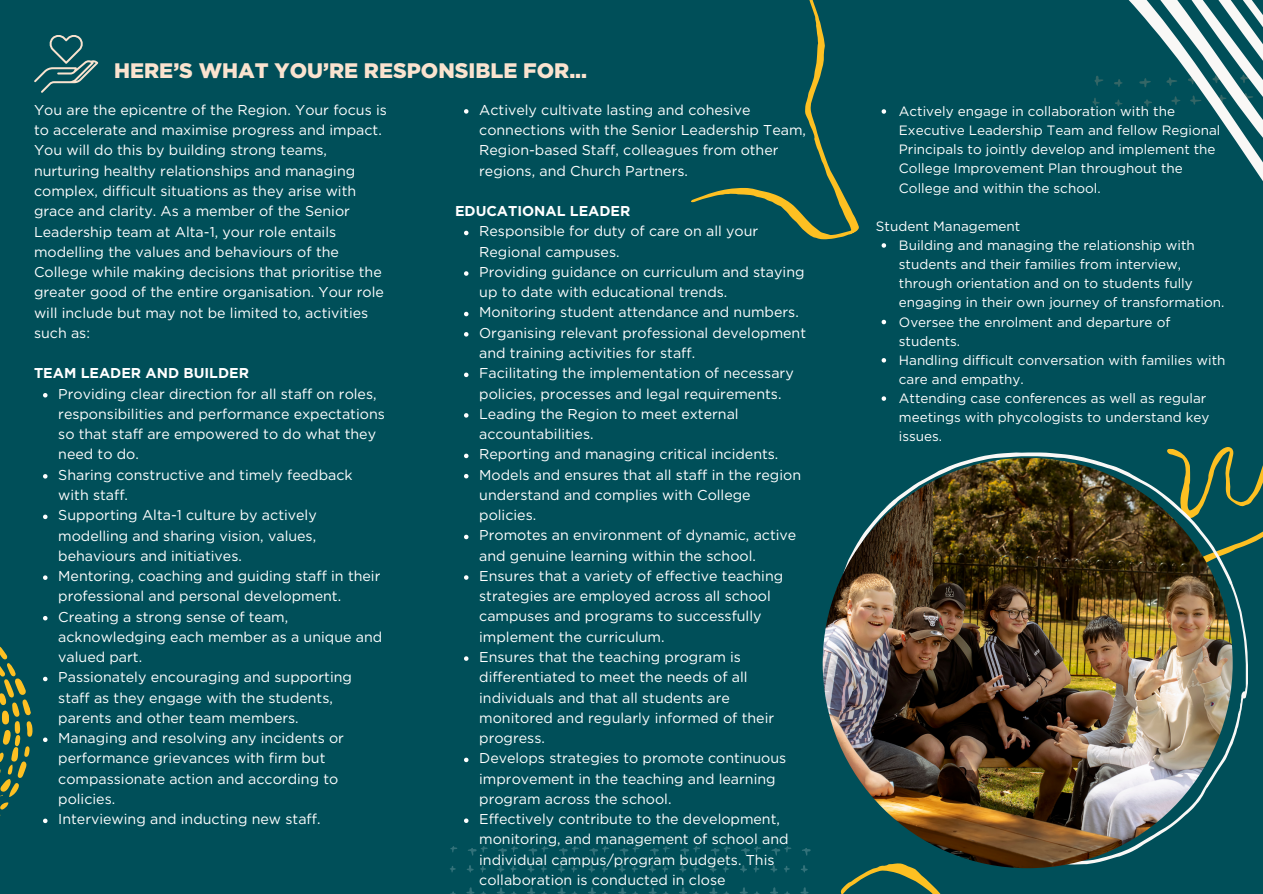
<style>
.page{position:relative;width:1263px;height:894px;background:#fff}
.page>*{position:absolute;margin:0;border:0;box-sizing:border-box;transform-origin:0 0}
.t1{font:900 21px "Gotham";color:#fae3cf}
.t2{font:14.25px/20.2px "Gotham";color:#fff}
.t3{font:700 14.25px "Gotham";color:#fff}
.t4{font:13.5px/19.2px "Gotham";color:#fff}
</style>
<div class="page">
<div style="left:0;top:0;width:1263px;height:893px;background:#004f59"></div>
<svg style="left:34px;top:35px;width:64px;height:58px"></svg>
<svg style="left:43px;top:393px;width:5px;height:4px"></svg>
<svg style="left:43px;top:474px;width:5px;height:4px"></svg>
<svg style="left:43px;top:514px;width:5px;height:5px"></svg>
<svg style="left:43px;top:575px;width:5px;height:4px"></svg>
<svg style="left:691px;top:0;width:196px;height:247px"></svg>
<svg style="left:464px;top:109px;width:4px;height:5px"></svg>
<svg style="left:464px;top:231px;width:4px;height:4px"></svg>
<svg style="left:464px;top:271px;width:4px;height:5px"></svg>
<svg style="left:464px;top:312px;width:4px;height:4px"></svg>
<svg style="left:464px;top:332px;width:4px;height:4px"></svg>
<svg style="left:464px;top:372px;width:4px;height:5px"></svg>
<svg style="left:464px;top:413px;width:4px;height:4px"></svg>
<svg style="left:464px;top:453px;width:4px;height:5px"></svg>
<svg style="left:464px;top:474px;width:4px;height:4px"></svg>
<svg style="left:464px;top:534px;width:4px;height:5px"></svg>
<svg style="left:464px;top:575px;width:4px;height:4px"></svg>
<svg style="left:464px;top:656px;width:4px;height:4px"></svg>
<svg style="left:464px;top:757px;width:4px;height:5px"></svg>
<svg style="left:464px;top:818px;width:4px;height:4px"></svg>
<svg style="left:770px;top:865px;width:7px;height:7px"></svg>
<svg style="left:753px;top:866px;width:6px;height:6px"></svg>
<svg style="left:800px;top:887px;width:9px;height:6px"></svg>
<svg style="left:802px;top:848px;width:9px;height:7px"></svg>
<svg style="left:801px;top:865px;width:7px;height:7px"></svg>
<svg style="left:770px;top:887px;width:18px;height:6px"></svg>
<svg style="left:771px;top:846px;width:20px;height:9px"></svg>
<svg style="left:784px;top:866px;width:6px;height:6px"></svg>
<svg style="left:740px;top:887px;width:18px;height:6px"></svg>
<svg style="left:741px;top:846px;width:20px;height:9px"></svg>
<svg style="left:740px;top:865px;width:7px;height:7px"></svg>
<svg style="left:723px;top:866px;width:6px;height:6px"></svg>
<svg style="left:679px;top:865px;width:7px;height:7px"></svg>
<svg style="left:662px;top:866px;width:6px;height:6px"></svg>
<svg style="left:709px;top:887px;width:8px;height:6px"></svg>
<svg style="left:711px;top:846px;width:20px;height:9px"></svg>
<svg style="left:710px;top:865px;width:7px;height:7px"></svg>
<svg style="left:679px;top:887px;width:18px;height:6px"></svg>
<svg style="left:680px;top:846px;width:20px;height:9px"></svg>
<svg style="left:693px;top:866px;width:6px;height:6px"></svg>
<svg style="left:648px;top:887px;width:19px;height:6px"></svg>
<svg style="left:650px;top:846px;width:20px;height:9px"></svg>
<svg style="left:649px;top:865px;width:7px;height:7px"></svg>
<svg style="left:632px;top:866px;width:6px;height:6px"></svg>
<svg style="left:588px;top:865px;width:7px;height:7px"></svg>
<svg style="left:571px;top:866px;width:6px;height:6px"></svg>
<svg style="left:618px;top:887px;width:19px;height:6px"></svg>
<svg style="left:620px;top:846px;width:20px;height:9px"></svg>
<svg style="left:618px;top:865px;width:7px;height:7px"></svg>
<svg style="left:588px;top:887px;width:18px;height:6px"></svg>
<svg style="left:589px;top:846px;width:20px;height:9px"></svg>
<svg style="left:602px;top:866px;width:6px;height:6px"></svg>
<svg style="left:557px;top:887px;width:19px;height:6px"></svg>
<svg style="left:559px;top:846px;width:20px;height:9px"></svg>
<svg style="left:558px;top:865px;width:7px;height:7px"></svg>
<svg style="left:541px;top:866px;width:6px;height:6px"></svg>
<svg style="left:497px;top:865px;width:7px;height:7px"></svg>
<svg style="left:480px;top:866px;width:6px;height:6px"></svg>
<svg style="left:527px;top:887px;width:18px;height:6px"></svg>
<svg style="left:528px;top:846px;width:20px;height:9px"></svg>
<svg style="left:527px;top:865px;width:7px;height:7px"></svg>
<svg style="left:497px;top:887px;width:18px;height:6px"></svg>
<svg style="left:498px;top:846px;width:20px;height:9px"></svg>
<svg style="left:510px;top:866px;width:6px;height:6px"></svg>
<svg style="left:466px;top:887px;width:8px;height:6px"></svg>
<svg style="left:468px;top:846px;width:20px;height:9px"></svg>
<svg style="left:467px;top:865px;width:7px;height:7px"></svg>
<svg style="left:450px;top:846px;width:7px;height:6px"></svg>
<svg style="left:450px;top:866px;width:6px;height:6px"></svg>
<svg style="left:0;top:616px;width:48px;height:208px"></svg>
<svg style="left:1212px;top:107px;width:51px;height:74px"></svg>
<svg style="left:1092px;top:0;width:171px;height:107px"></svg>
<svg style="left:840px;top:864px;width:248px;height:29px"></svg>
<svg style="left:1167px;top:447px;width:96px;height:98px"></svg>
<svg style="left:836px;top:452px;width:412px;height:412px"></svg>
<img style="left:823px;top:458px;width:410px;height:409px;border-radius:50%">
<svg style="left:882px;top:109px;width:4px;height:5px"></svg>
<svg style="left:882px;top:243px;width:4px;height:5px"></svg>
<svg style="left:882px;top:320px;width:4px;height:4px"></svg>
<svg style="left:882px;top:358px;width:4px;height:4px"></svg>
<svg style="left:882px;top:396px;width:4px;height:5px"></svg>
<p class="t1" style="left:114px;top:58px;width:474px">HERE’S WHAT YOU’RE RESPONSIBLE FOR...</p>
<p class="t2" style="left:479px;top:99px;width:328px">Actively cultivate lasting and cohesive connections with the Senior Leadership Team, Region-based Staff, colleagues from other regions, and Church Partners.</p>
<p class="t3" style="left:455px;top:202px;width:177px">EDUCATIONAL LEADER</p>
<p class="t2" style="left:479px;top:221px;width:328px">Responsible for duty of care on all your Regional campuses.<br>Providing guidance on curriculum and staying up to date with educational trends.<br>Monitoring student attendance and numbers.<br>Organising relevant professional development and training activities for staff.<br>Facilitating the implementation of necessary policies, processes and legal requirements.<br>Leading the Region to meet external accountabilities.<br>Reporting and managing critical incidents.<br>Models and ensures that all staff in the region understand and complies with College policies.<br>Promotes an environment of dynamic, active and genuine learning within the school.<br>Ensures that a variety of effective teaching strategies are employed across all school campuses and programs to successfully implement the curriculum.<br>Ensures that the teaching program is differentiated to meet the needs of all individuals and that all students are monitored and regularly informed of their progress.<br>Develops strategies to promote continuous improvement in the teaching and learning program across the school.<br>Effectively contribute to the development, monitoring, and management of school and individual campus/program budgets. This collaboration is conducted in close</p>
<p class="t2" style="left:34px;top:100px;width:354px">You are the epicentre of the Region. Your focus is to accelerate and maximise progress and impact.<br>You will do this by building strong teams, nurturing healthy relationships and managing complex, difficult situations as they arise with grace and clarity. As a member of the Senior Leadership team at Alta-1, your role entails modelling the values and behaviours of the College while making decisions that prioritise the greater good of the entire organisation. Your role will include but may not be limited to, activities such as:</p>
<p class="t3" style="left:34px;top:364px;width:217px">TEAM LEADER AND BUILDER</p>
<p class="t2" style="left:58px;top:383px;width:328px">Providing clear direction for all staff on roles, responsibilities and performance expectations so that staff are empowered to do what they need to do.<br>Sharing constructive and timely feedback with staff.<br>Supporting Alta-1 culture by actively modelling and sharing vision, values, behaviours and initiatives.<br>Mentoring, coaching and guiding staff in their professional and personal development.<br>Creating a strong sense of team, acknowledging each member as a unique and valued part.<br>Passionately encouraging and supporting staff as they engage with the students, parents and other team members.<br>Managing and resolving any incidents or performance grievances with firm but compassionate action and according to policies.<br>Interviewing and inducting new staff.</p>
<p class="t4" style="left:899px;top:101px;width:323px">Actively engage in collaboration with the Executive Leadership Team and fellow Regional Principals to jointly develop and implement the College Improvement Plan throughout the College and within the school.</p>
<p class="t4" style="left:899px;top:216px;width:328px;text-indent:-23px">Student Management<br>Building and managing the relationship with students and their families from interview, through orientation and on to students fully engaging in their own journey of transformation.<br>Oversee the enrolment and departure of students.<br>Handling difficult conversation with families with care and empathy.<br>Attending case conferences as well as regular meetings with phycologists to understand key issues.</p>
</div>
